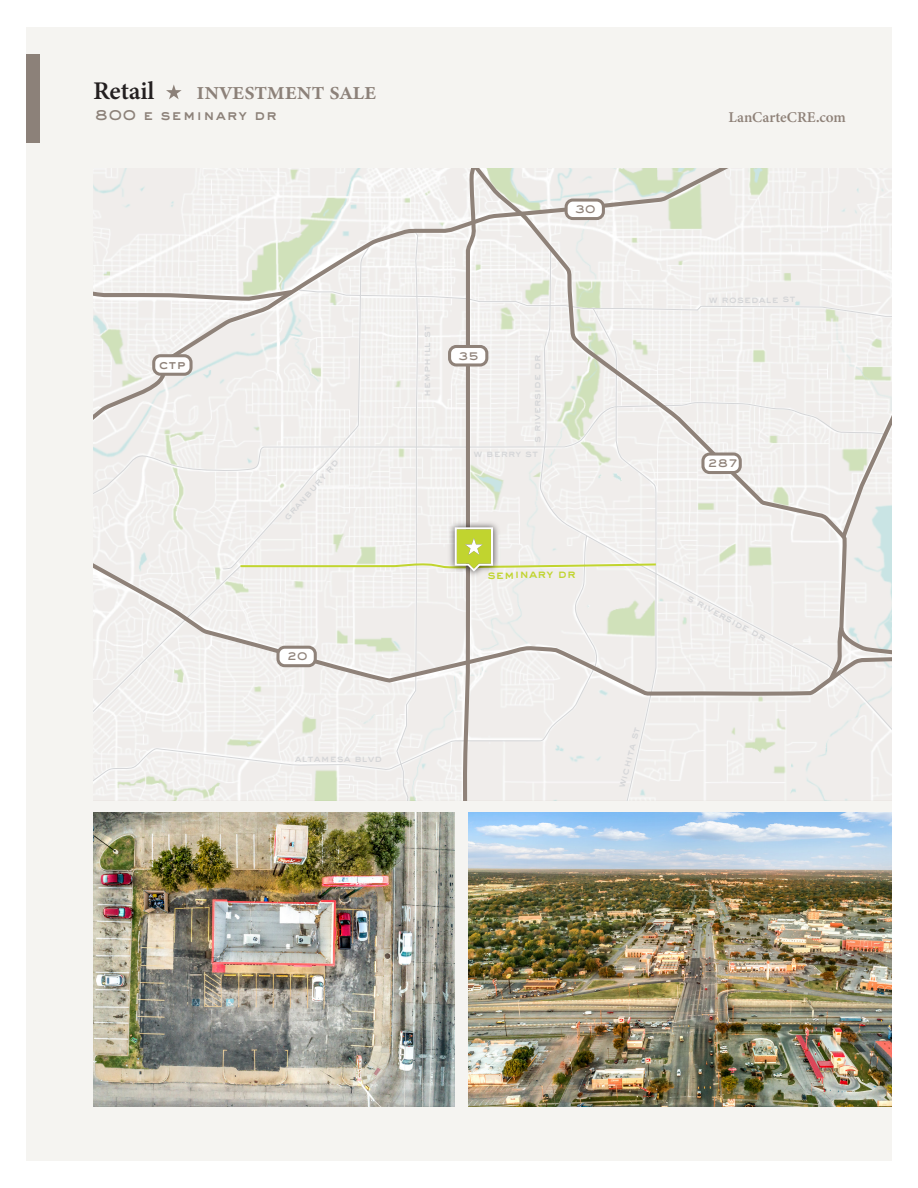
<style>
.page{position:relative;width:918px;height:1188px;background:#fff}
.page>*{position:absolute;margin:0;border:0;box-sizing:border-box;transform-origin:0 0}
.t1{font:25.5px "Minion Variable Concept";color:#8c8179}
.t2{font:25.5px "Minion Variable Concept";letter-spacing:-.005em;color:#231f20}
.t3{font:15px "Minion Variable Concept";letter-spacing:-.005em;color:#8f8279}
.t4{font:15px "Sackers Gothic Heavy AT";letter-spacing:.05em;color:#8c8179}
.t5{font:13.2px "Sackers Gothic Heavy AT";color:#8f8279}
.t6{font:12.3px "Sackers Gothic Heavy AT";color:#c1d42f}
.t7{font:11.7px "Sackers Gothic Heavy AT";color:#8f8279}
.t8{font:10.2px "Sackers Gothic Heavy AT";color:#d5d6d8}
</style>
<div class="page">
<div style="left:26px;top:27px;width:866px;height:1134px;background:#f5f4f1"></div>
<svg style="left:93px;top:168px;width:799px;height:632px"></svg>
<div style="left:278px;top:647px;width:37px;height:19px;background:#fff;border-radius:7px"></div>
<div style="left:276px;top:646px;width:41px;height:21px;border:3px solid #8f8279;border-radius:7px"></div>
<div style="left:450px;top:346px;width:37px;height:19px;background:#fff;border-radius:7px"></div>
<div style="left:448px;top:345px;width:40px;height:22px;border:3px solid #8f8279;border-radius:7px"></div>
<div style="left:703px;top:454px;width:37px;height:19px;background:#fff;border-radius:7px"></div>
<div style="left:701px;top:453px;width:41px;height:21px;border:3px solid #8f8279;border-radius:7px"></div>
<div style="left:566px;top:200px;width:37px;height:19px;background:#fff;border-radius:7px"></div>
<div style="left:565px;top:199px;width:40px;height:21px;border:3px solid #8f8279;border-radius:7px"></div>
<div style="left:154px;top:356px;width:37px;height:18px;background:#fff;border-radius:7px"></div>
<div style="left:152px;top:354px;width:41px;height:22px;border:3px solid #8f8279;border-radius:7px"></div>
<img style="left:93px;top:812px;width:362px;height:295px">
<img style="left:469px;top:812px;width:423px;height:295px">
<div style="left:26px;top:54px;width:14px;height:88px;background:#8c8179"></div>
<svg style="left:166px;top:84px;width:16px;height:15px"></svg>
<p class="t2" style="left:93px;top:73px;width:63px">Retail</p>
<p class="t1" style="left:197px;top:73px;width:181px">investment sale</p>
<p class="t4" style="left:95px;top:104px;width:184px">800 e seminary dr</p>
<p class="t7" style="left:575px;top:201px;width:22px">30</p>
<p class="t5" style="left:159px;top:355px;width:29px">ctp</p>
<p class="t8" style="left:280px;top:514px;width:79px;rotate:-49deg">granbury rd</p>
<p class="t7" style="left:287px;top:648px;width:22px">20</p>
<p class="t8" style="left:295px;top:752px;width:89px">altamesa blvd</p>
<p class="t8" style="left:419px;top:397px;width:73px;rotate:-90deg">hemphill st</p>
<p class="t7" style="left:458px;top:348px;width:22px">35</p>
<p class="t8" style="left:530px;top:443px;width:89px;rotate:-90deg">s riverside dr</p>
<p class="t8" style="left:474px;top:447px;width:66px;rotate:-1deg">w berry st</p>
<p class="t6" style="left:487px;top:566px;width:90px;rotate:-1deg">seminary dr</p>
<p class="t8" style="left:614px;top:785px;width:64px;rotate:-75deg">wichita st</p>
<p class="t3" style="left:728px;top:106px;width:119px">LanCarteCRE.com</p>
<p class="t8" style="left:709px;top:293px;width:88px;rotate:-1deg">w rosedale st</p>
<p class="t7" style="left:707px;top:455px;width:33px">287</p>
<p class="t8" style="left:692px;top:591px;width:89px;rotate:28deg">s riverside dr</p>
</div>
